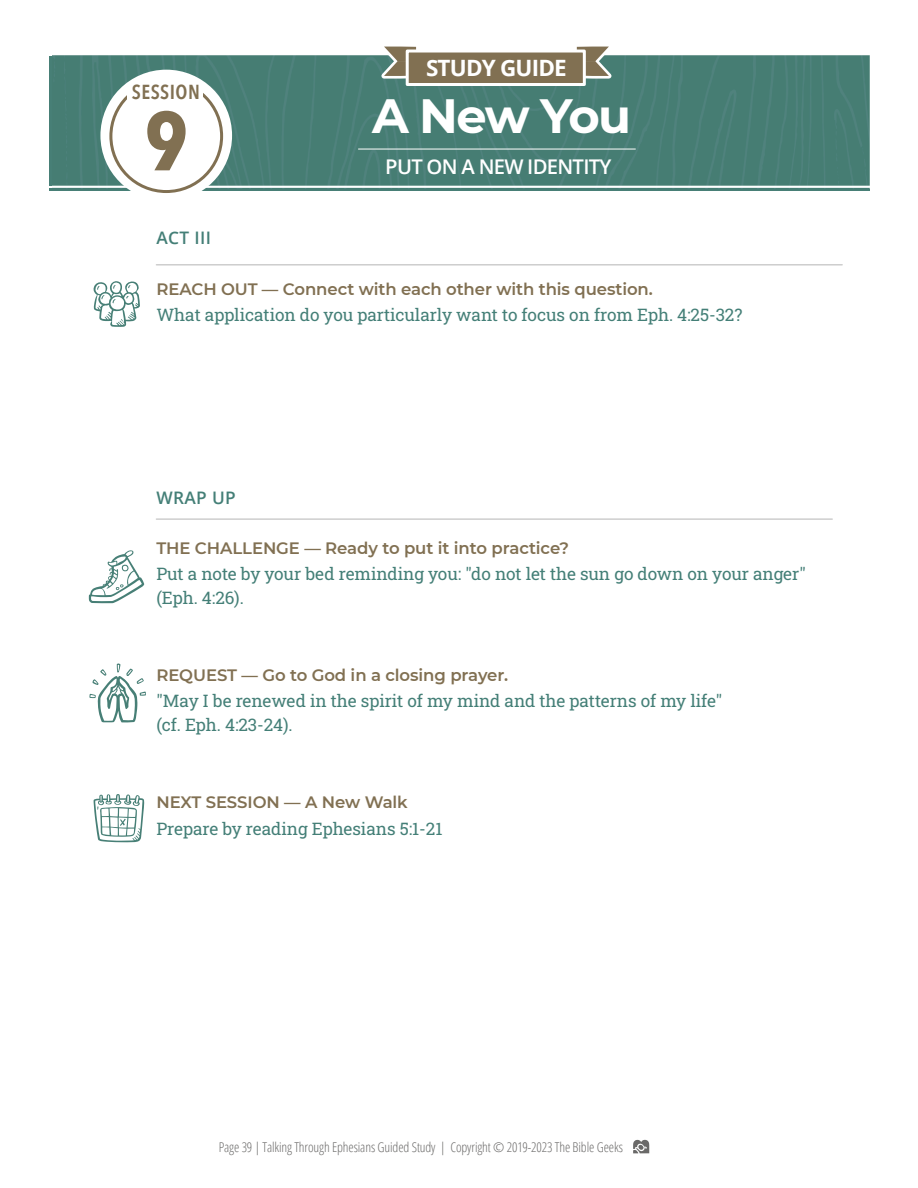
<style>
.page{position:relative;width:918px;height:1188px;background:#fff}
.page>*{position:absolute;margin:0;border:0;box-sizing:border-box;transform-origin:0 0}
.t1{font:700 82.5px "Avenir Next Condensed";color:#817052}
.t2{font:700 48px "Montserrat";letter-spacing:-.035em;color:#fff}
.t3{font:700 22.5px "Open Sans";letter-spacing:-.035em;color:#fff}
.t4{font:600 20.25px "Open Sans";letter-spacing:-.035em;color:#fff}
.t5{font:600 20.25px "Avenir Next Condensed";letter-spacing:.02em;color:#817052}
.t6{font:17.25px/23.2px "Roboto Slab";letter-spacing:-.005em;color:#447f77}
.t7{font:600 17.25px "Open Sans";letter-spacing:.02em;color:#447f77}
.t8{font:600 16.5px "Montserrat";letter-spacing:-.005em;color:#817052}
.t9{font:300 13.5px "Open Sans Condensed";letter-spacing:-.01em;color:#6a6968}
</style>
<div class="page">
<hr style="left:49px;top:188px;width:820px;height:2px;background:#477f76">
<img style="left:52px;top:55px;width:817px;height:134px">
<svg style="left:633px;top:1140px;width:16px;height:13px"></svg>
<hr style="left:156px;top:264px;width:686px;height:2px;background:#cbcbcb">
<hr style="left:156px;top:518px;width:676px;height:2px;background:#cbcbcb">
<svg style="left:93px;top:281px;width:47px;height:46px"></svg>
<svg style="left:89px;top:663px;width:57px;height:60px"></svg>
<svg style="left:93px;top:794px;width:52px;height:48px"></svg>
<div style="left:100px;top:70px;width:132px;height:131px;background:#fff;border-radius:50%"></div>
<div style="left:109px;top:79px;width:114px;height:114px;border:3px solid #817052;border-radius:50%"></div>
<div style="left:128px;top:88px;width:75px;height:22px;background:#fff"></div>
<div style="left:136px;top:82px;width:61px;height:22px;background:#fff"></div>
<svg style="left:89px;top:550px;width:55px;height:53px"></svg>
<div style="left:148px;top:79px;width:36px;height:21px;background:#fff"></div>
<svg style="left:577px;top:46px;width:44px;height:35px"></svg>
<svg style="left:372px;top:46px;width:44px;height:35px"></svg>
<div style="left:406px;top:50px;width:180px;height:36px;background:#817052;border:3px solid #fff"></div>
<hr style="left:358px;top:149px;width:277px;height:1px;background:#fff">
<p class="t5" style="left:132px;top:79px;width:69px">SESSION</p>
<h1 class="t1" style="left:145px;top:88px;width:45px">9</h1>
<h3 class="t3" style="left:426px;top:59px;width:142px">STUDY GUIDE</h3>
<h2 class="t2" style="left:372px;top:87px;width:261px">A New You</h2>
<p class="t4" style="left:385px;top:158px;width:228px">PUT ON A NEW IDENTITY</p>
<p class="t7" style="left:156px;top:231px;width:56px">ACT III</p>
<p class="t8" style="left:156px;top:279px;width:498px">REACH OUT — Connect with each other with this question.</p>
<p class="t6" style="left:156px;top:303px;width:588px">What application do you particularly want to focus on from Eph. 4:25-32?</p>
<p class="t7" style="left:156px;top:490px;width:81px">WRAP UP</p>
<p class="t8" style="left:156px;top:538px;width:414px">THE CHALLENGE — Ready to put it into practice?</p>
<p class="t6" style="left:156px;top:562px;width:651px">Put a note by your bed reminding you: "do not let the sun go down on your anger" (Eph. 4:26).</p>
<p class="t8" style="left:156px;top:665px;width:353px">REQUEST — Go to God in a closing prayer.</p>
<p class="t6" style="left:156px;top:689px;width:567px">"May I be renewed in the spirit of my mind and the patterns of my life" (cf. Eph. 4:23-24).</p>
<p class="t8" style="left:156px;top:792px;width:253px">NEXT SESSION — A New Walk</p>
<p class="t6" style="left:156px;top:816px;width:288px">Prepare by reading Ephesians 5:1-21</p>
<p class="t9" style="left:219px;top:1142px;width:406px">Page 39 | Talking Through Ephesians Guided Study | Copyright © 2019-2023 The Bible Geeks</p>
</div>
